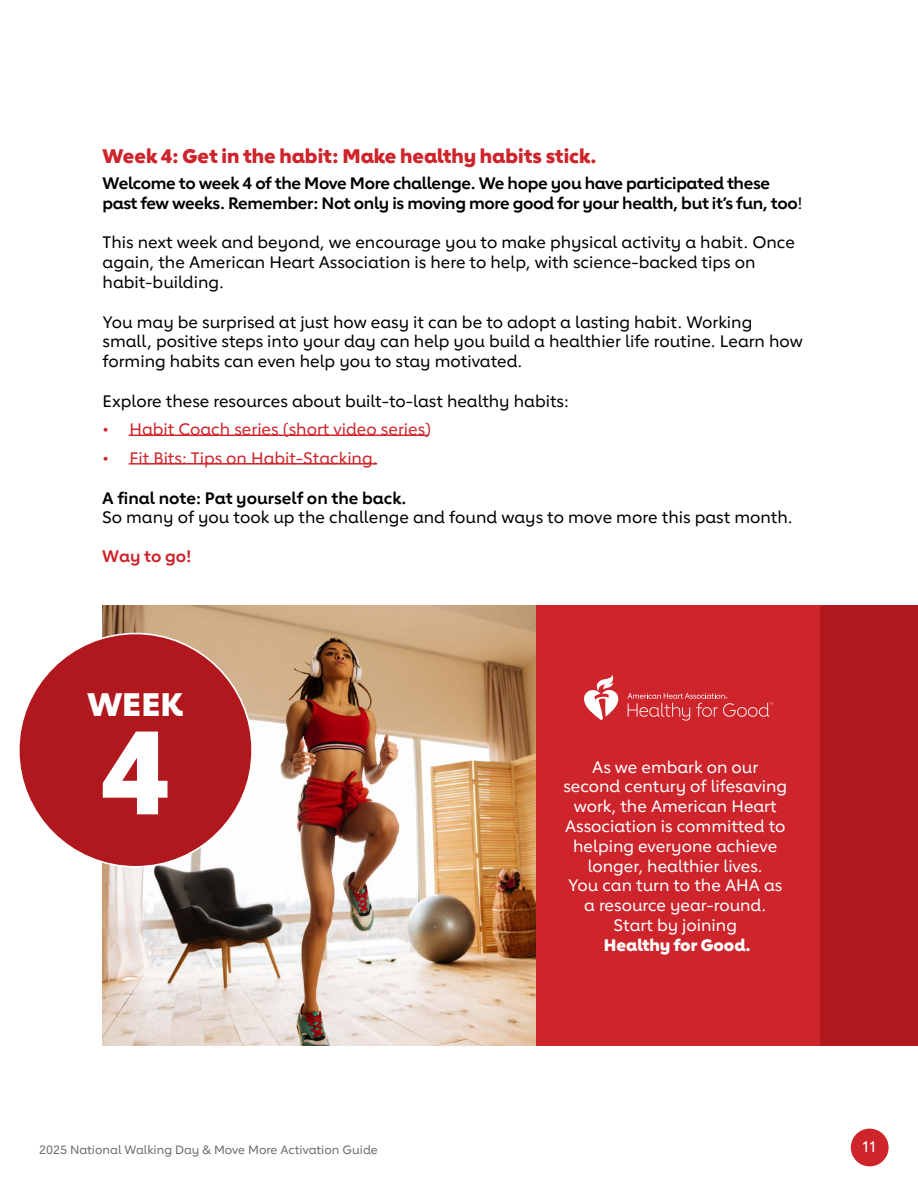
<style>
.page{position:relative;width:918px;height:1188px;background:#fff}
.page>*{position:absolute;margin:0;border:0;box-sizing:border-box;transform-origin:0 0}
.t1{font:800 116.7px "Lub Dub";color:#fff}
.t2{font:800 32.4px "Lub Dub";color:#fff}
.t3{font:800 19.5px "Lub Dub";color:#ce242b}
.t4{font:500 16.5px/19.8px "Lub Dub";color:#000}
.t5{font:500 16.5px/19.8px "Lub Dub";color:#fff;text-align:center}
.t6{font:700 16.5px/19.8px "Lub Dub";letter-spacing:-.02em;color:#000}
.t7{font:500 16.5px "Lub Dub";color:#ce242b}
.t8{font:700 16.5px "Lub Dub";color:#000}
.t9{font:800 16.5px "Lub Dub";color:#fff}
.t10{font:700 16.5px "Lub Dub";color:#ce242b}
.t11{font:500 15px "Lub Dub";color:#fff}
.t12{font:500 12px "Lub Dub";color:#6d6e71}
.s1{font-weight:500}
</style>
<div class="page">
<div style="left:851px;top:1129px;width:38px;height:37px;background:#ce242b;border-radius:50%"></div>
<img style="left:103px;top:606px;width:433px;height:440px">
<div style="left:536px;top:606px;width:285px;height:440px;background:#ce242b"></div>
<div style="left:821px;top:606px;width:97px;height:440px;background:#b1181e"></div>
<hr style="left:129px;top:435px;width:299px;height:1px;background:#ce242b">
<hr style="left:129px;top:463px;width:248px;height:2px;background:#ce242b">
<div style="left:19px;top:634px;width:233px;height:233px;background:#b1181e;border-radius:50%"></div>
<svg style="left:584px;top:674px;width:35px;height:46px"></svg>
<svg style="left:628px;top:693px;width:145px;height:28px"></svg>
<p class="t3" style="left:103px;top:145px;width:495px">Week 4: Get in the habit: Make healthy habits stick.</p>
<p class="t6" style="left:103px;top:173px;width:702px">Welcome to week 4 of the Move More challenge. We hope you have participated these past few weeks. Remember: Not only is moving more good for your health, but it’s fun, too<span class="s1">!</span></p>
<p class="t4" style="left:103px;top:232px;width:694px">This next week and beyond, we encourage you to make physical activity a habit. Once again, the American Heart Association is here to help, with science-backed tips on habit-building.</p>
<p class="t4" style="left:103px;top:312px;width:702px">You may be surprised at just how easy it can be to adopt a lasting habit. Working small, positive steps into your day can help you build a healthier life routine. Learn how forming habits can even help you to stay motivated.</p>
<p class="t4" style="left:103px;top:391px;width:468px">Explore these resources about built-to-last healthy habits:</p>
<p class="t7" style="left:103px;top:420px;width:330px">• Habit Coach series (short video series)</p>
<p class="t7" style="left:103px;top:448px;width:276px">• Fit Bits: Tips on Habit-Stacking.</p>
<p class="t8" style="left:102px;top:488px;width:306px">A final note: Pat yourself on the back.</p>
<p class="t4" style="left:102px;top:507px;width:692px">So many of you took up the challenge and found ways to move more this past month.</p>
<p class="t10" style="left:102px;top:547px;width:91px">Way to go!</p>
<p class="t2" style="left:87px;top:684px;width:98px">WEEK</p>
<p class="t1" style="left:100px;top:702px;width:71px">4</p>
<p class="t5" style="left:563px;top:757px;width:225px">As we embark on our second century of lifesaving work, the American Heart<br>Association is committed to helping everyone achieve longer, healthier lives.<br>You can turn to the AHA as a resource year-round.<br>Start by joining</p>
<p class="t9" style="left:604px;top:935px;width:148px">Healthy for Good.</p>
<p class="t12" style="left:39px;top:1143px;width:340px">2025 National Walking Day &amp; Move More Activation Guide</p>
<p class="t11" style="left:863px;top:1138px;width:15px">11</p>
</div>
